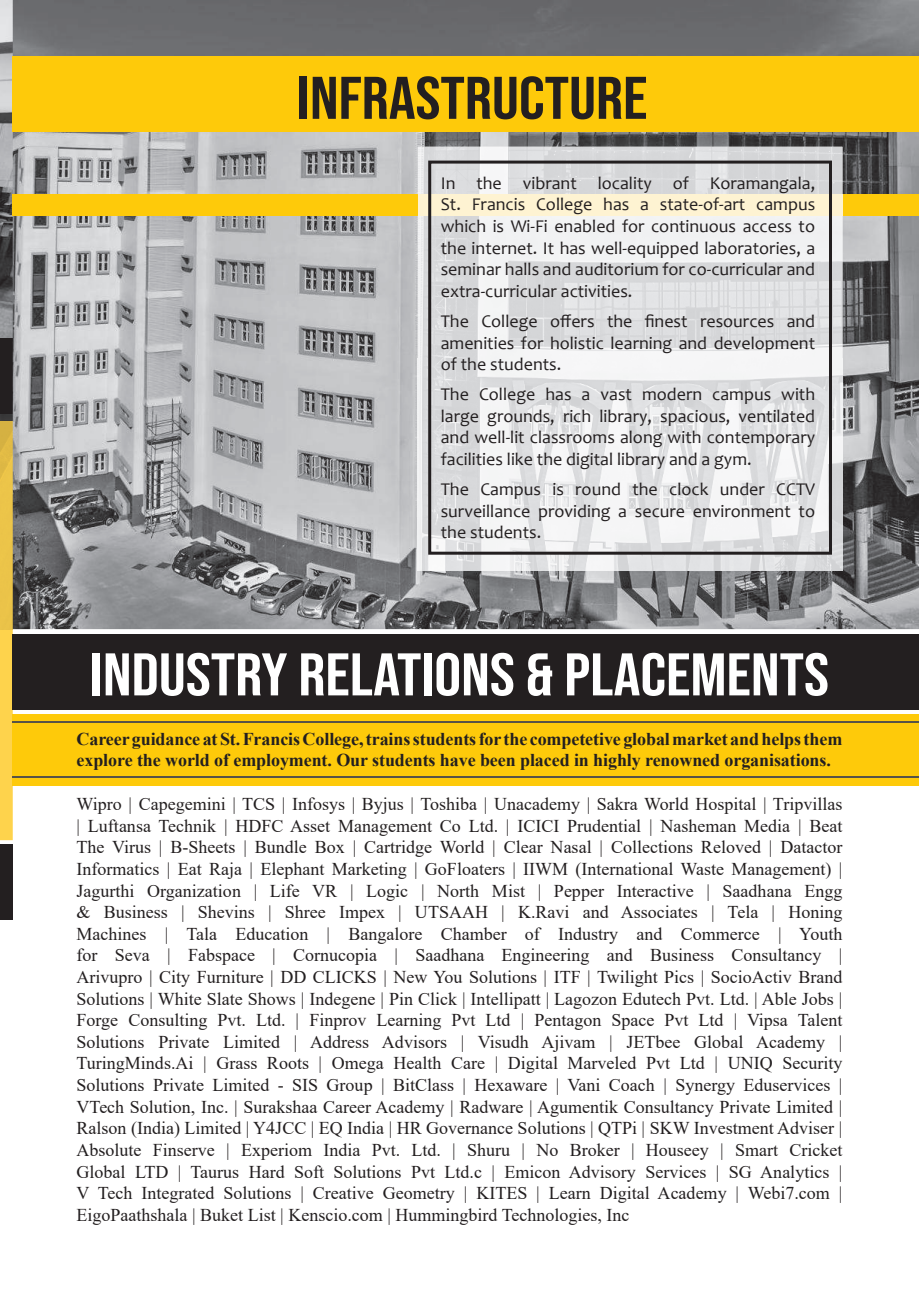
<style>
.page{position:relative;width:919px;height:1289px;background:#fff}
.page>*{position:absolute;margin:0;border:0;box-sizing:border-box;transform-origin:0 0}
.t1{font:60px "Bebas Neue";color:#fff;scale:1.12 1}
.t2{font:60px "Bebas Neue";color:#231f20;scale:1.12 1}
.t3{font:18px/21.6px "Times New Roman";color:#231f20;text-align:justify}
.t4{font:18px/21.6px "Candara";color:#231f20;text-align:justify}
.t5{font:700 18px/21.6px "Times New Roman";letter-spacing:-.005em;color:#231f20}
</style>
<div class="page">
<img style="left:0;top:0;width:918px;height:629px">
<svg style="left:0;top:422px;width:13px;height:418px;background:#eec649"></svg>
<div style="left:0;top:844px;width:13px;height:76px;background:#231f20"></div>
<div style="left:13px;top:634px;width:905px;height:76px;background:#231f20"></div>
<div style="left:0;top:338px;width:13px;height:76px;background:#231f20"></div>
<div style="left:13px;top:56px;width:905px;height:76px;background:#feca0a"></div>
<div style="left:13px;top:713px;width:905px;height:72px;background:#feca0a"></div>
<div style="left:13px;top:194px;width:905px;height:22px;background:#feca0a"></div>
<img style="left:418px;top:147px;width:424px;height:423px">
<div style="left:418px;top:194px;width:424px;height:22px;background:#fef3d2"></div>
<div style="left:428px;top:160px;width:403px;height:394px;border:3px solid #231f20"></div>
<hr style="left:13px;top:721px;width:905px;height:2px;background:#575348">
<hr style="left:13px;top:775px;width:905px;height:2px;background:#575348">
<h1 class="t2" style="left:297px;top:63px;width:314px">INFRASTRUCTURE</h1>
<p class="t4" style="left:441px;top:172px;width:376px">In the vibrant locality of Koramangala, St. Francis College has a state-of-art campus which is Wi-Fi enabled for continuous access to the internet. It has well-equipped laboratories, a seminar halls and auditorium for co-curricular and extra-curricular activities.</p>
<p class="t4" style="left:441px;top:310px;width:376px">The College offers the finest resources and amenities for holistic learning and development of the students.</p>
<p class="t4" style="left:441px;top:383px;width:376px">The College has a vast modern campus with large grounds, rich library, spacious, ventilated and well-lit classrooms along with contemporary facilities like the digital library and a gym.</p>
<p class="t4" style="left:441px;top:478px;width:376px">The Campus is round the clock under CCTV surveillance providing a secure environment to the students.</p>
<h1 class="t1" style="left:90px;top:639px;width:661px">INDUSTRY RELATIONS &amp; PLACEMENTS</h1>
<p class="t5" style="left:77px;top:727px;width:767px">Career guidance at St. Francis College, trains students for the competetive global market and helps them explore the world of employment. Our students have been placed in highly renowned organisations.</p>
<p class="t3" style="left:77px;top:795px;width:767px">Wipro | Capegemini | TCS | Infosys | Byjus | Toshiba | Unacademy | Sakra World Hospital | Tripvillas | Luftansa Technik | HDFC Asset Management Co Ltd. | ICICI Prudential | Nasheman Media | Beat The Virus | B-Sheets | Bundle Box | Cartridge World | Clear Nasal | Collections Reloved | Datactor Informatics | Eat Raja | Elephant Marketing | GoFloaters | IIWM (International Waste Management) | Jagurthi Organization | Life VR | Logic | North Mist | Pepper Interactive | Saadhana Engg &amp; Business | Shevins | Shree Impex | UTSAAH | K.Ravi and Associates | Tela | Honing Machines | Tala Education | Bangalore Chamber of Industry and Commerce | Youth for Seva | Fabspace | Cornucopia | Saadhana Engineering and Business Consultancy | Arivupro | City Furniture | DD CLICKS | New You Solutions | ITF | Twilight Pics | SocioActiv Brand Solutions | White Slate Shows | Indegene | Pin Click | Intellipatt | Lagozon Edutech Pvt. Ltd. | Able Jobs | Forge Consulting Pvt. Ltd. | Finprov Learning Pvt Ltd | Pentagon Space Pvt Ltd | Vipsa Talent Solutions Private Limited | Address Advisors | Visudh Ajivam | JETbee Global Academy | TuringMinds.Ai | Grass Roots | Omega Health Care | Digital Marveled Pvt Ltd | UNIQ Security Solutions Private Limited - SIS Group | BitClass | Hexaware | Vani Coach | Synergy Eduservices | VTech Solution, Inc. | Surakshaa Career Academy | Radware | Agumentik Consultancy Private Limited | Ralson (India) Limited | Y4JCC | EQ India | HR Governance Solutions | QTPi | SKW Investment Adviser | Absolute Finserve | Experiom India Pvt. Ltd. | Shuru | No Broker | Houseey | Smart Cricket Global LTD | Taurus Hard Soft Solutions Pvt Ltd.c | Emicon Advisory Services | SG Analytics | V Tech Integrated Solutions | Creative Geometry | KITES | Learn Digital Academy | Webi7.com | EigoPaathshala | Buket List | Kenscio.com | Hummingbird Technologies, Inc</p>
</div>
